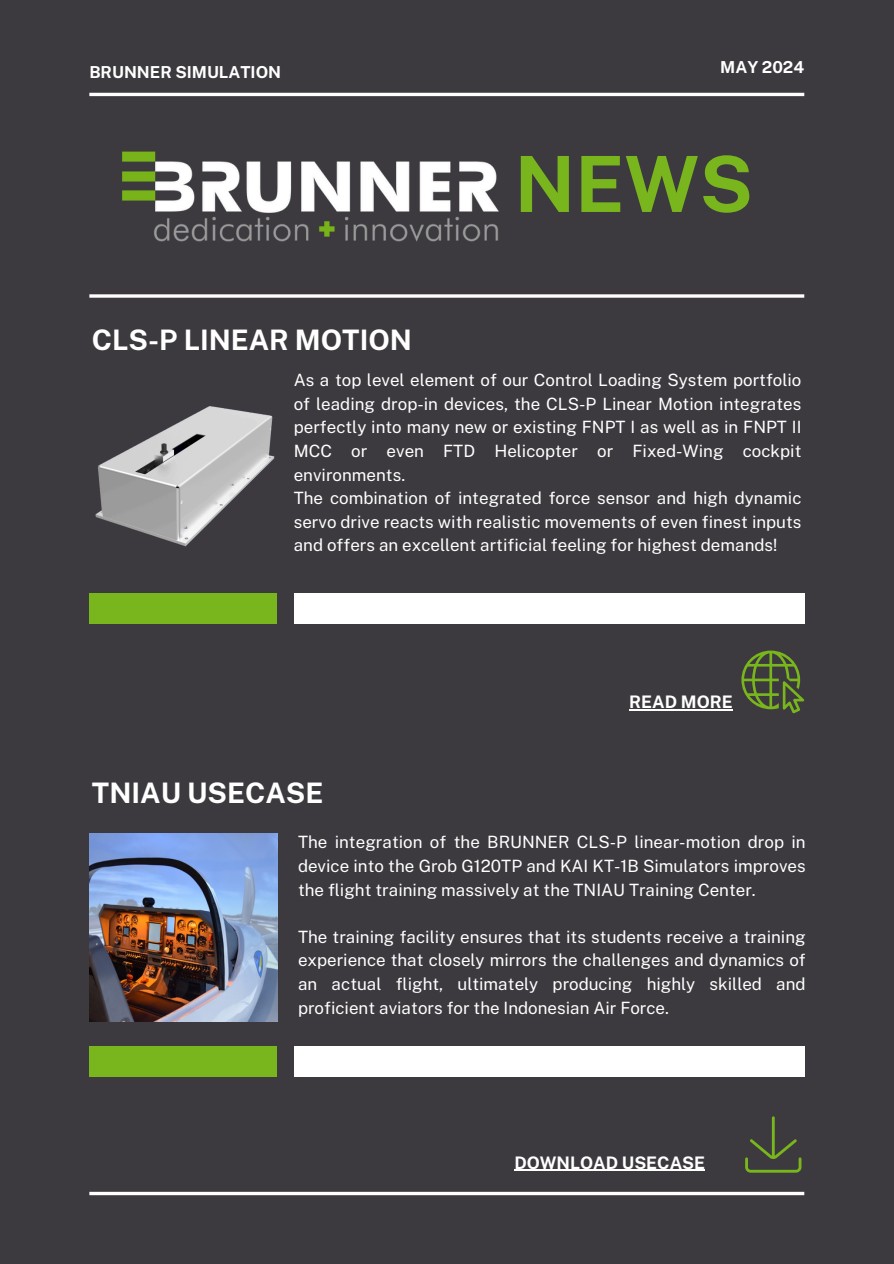
<style>
.page{position:relative;width:894px;height:1264px;background:#fff}
.page>*{position:absolute;margin:0;border:0;box-sizing:border-box;transform-origin:0 0}
.t1{font:700 77.4px "Public Sans";color:#79b51d}
.t2{font:700 28.2px "Public Sans";color:#fff}
.t3{font:700 17.25px "Public Sans";color:#fff}
.t4{font:16.95px/23.7px "Public Sans";color:#fff;text-align:justify}
.t5{font:700 16.5px "Public Sans";color:#fff}
</style>
<div class="page">
<div style="left:0;top:0;width:893px;height:1263px;background:#3c3a3e"></div>
<hr style="left:89px;top:93px;width:715px;height:3px;background:#fff">
<svg style="left:89px;top:294px;width:715px;height:4px;background:#e0e0e0"></svg>
<div style="left:294px;top:593px;width:510px;height:30px;background:#fff"></div>
<svg style="left:89px;top:1191px;width:715px;height:4px;background:#d6d6d7"></svg>
<img style="left:122px;top:151px;width:377px;height:91px">
<div style="left:294px;top:1046px;width:510px;height:30px;background:#fff"></div>
<img style="left:89px;top:833px;width:188px;height:188px">
<svg style="left:745px;top:1116px;width:56px;height:56px"></svg>
<div style="left:89px;top:593px;width:188px;height:30px;background:#79b51d"></div>
<div style="left:89px;top:1046px;width:188px;height:30px;background:#79b51d"></div>
<img style="left:95px;top:406px;width:180px;height:141px">
<hr style="left:629px;top:709px;width:103px;height:1px;background:#fff">
<hr style="left:514px;top:1169px;width:191px;height:1px;background:#fff">
<svg style="left:741px;top:650px;width:63px;height:63px"></svg>
<h2 class="t5" style="left:89px;top:62px;width:193px">BRUNNER SIMULATION</h2>
<p class="t5" style="left:720px;top:57px;width:85px">MAY 2024</p>
<p class="t2" style="left:92px;top:323px;width:321px">CLS-P LINEAR MOTION</p>
<h1 class="t1" style="left:514px;top:138px;width:240px">NEWS</h1>
<p class="t4" style="left:294px;top:368px;width:509px">As a top level element of our Control Loading System portfolio of leading drop-in devices, the CLS-P Linear Motion integrates perfectly into many new or existing FNPT I as well as in FNPT II MCC or even FTD Helicopter or Fixed-Wing cockpit environments.</p>
<p class="t4" style="left:294px;top:486px;width:509px">The combination of integrated force sensor and high dynamic servo drive reacts with realistic movements of even finest inputs and offers an excellent artificial feeling for highest demands!</p>
<p class="t2" style="left:92px;top:776px;width:233px">TNIAU USECASE</p>
<p class="t3" style="left:629px;top:692px;width:105px">READ MORE</p>
<h3 class="t4" style="left:298px;top:830px;width:509px">The integration of the BRUNNER CLS-P linear-motion drop in device into the Grob G120TP and KAI KT-1B Simulators improves the flight training massively at the TNIAU Training Center.</h3>
<h2 class="t4" style="left:298px;top:924px;width:509px">The training facility ensures that its students receive a training experience that closely mirrors the challenges and dynamics of an actual flight, ultimately producing highly skilled and proficient aviators for the Indonesian Air Force.</h2>
<p class="t3" style="left:514px;top:1152px;width:192px">DOWNLOAD USECASE</p>
</div>
